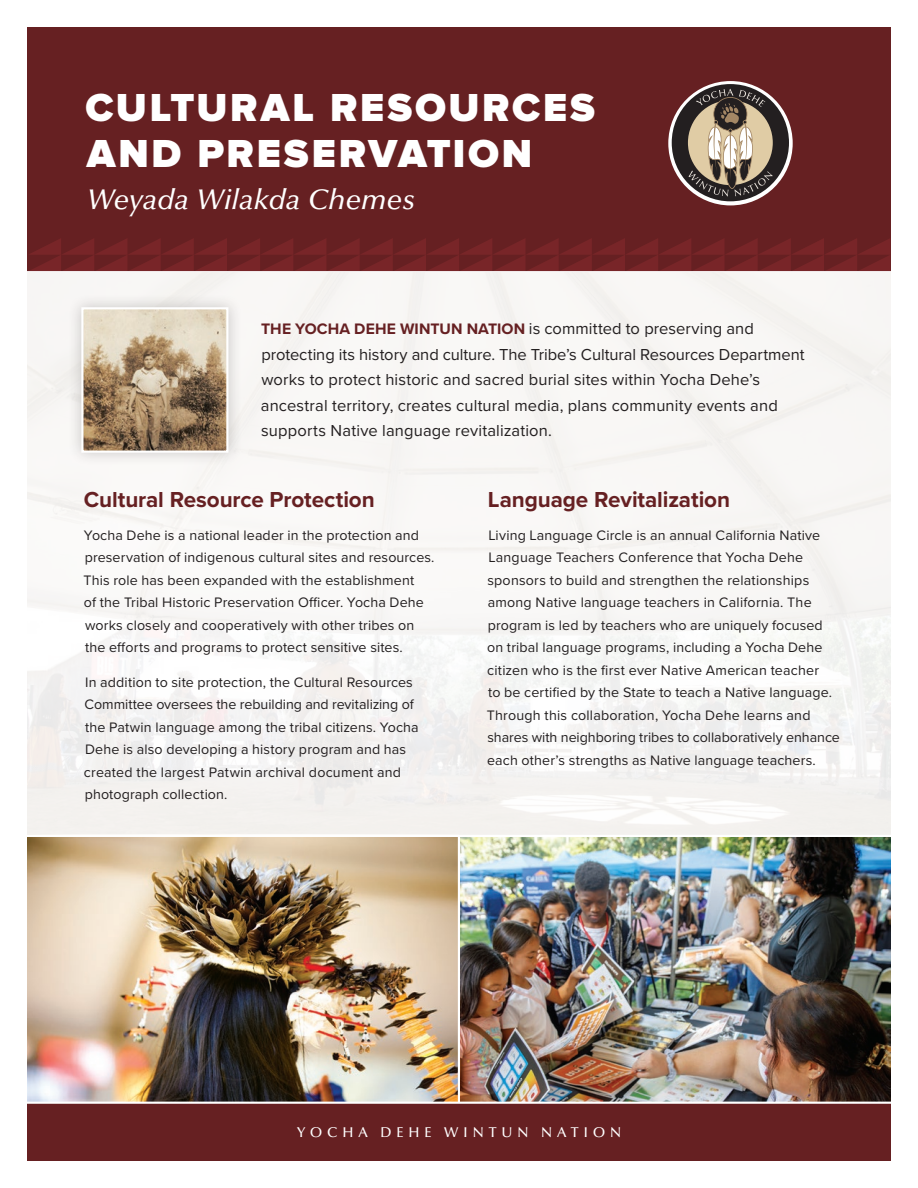
<style>
.page{position:relative;width:918px;height:1188px;background:#fff}
.page>*{position:absolute;margin:0;border:0;box-sizing:border-box;transform-origin:0 0}
.t1{font:900 40.5px/46.5px "Proxima Nova";letter-spacing:.065em;color:#fff}
.t2{font:italic 500 28.5px "Optima LT Std";letter-spacing:-.005em;color:#fff}
.t3{font:700 22.5px "Proxima Nova";letter-spacing:-.005em;color:#662022}
.t4{font:16.5px/25.5px "Proxima Nova";letter-spacing:.005em;color:#231f20}
.t5{font:14.25px/22.5px "Proxima Nova";letter-spacing:.01em;color:#231f20}
.t6{font:500 14.25px "Optima LT Std";letter-spacing:.335em;color:#fff}
.s1{font-weight:700;font-size:15.75px;color:#662022}
</style>
<div class="page">
<img style="left:27px;top:837px;width:431px;height:265px">
<img style="left:460px;top:837px;width:431px;height:265px">
<div style="left:27px;top:1104px;width:864px;height:57px;background:#662022"></div>
<div style="left:27px;top:27px;width:864px;height:245px;background:#662022"></div>
<svg style="left:29px;top:238px;width:861px;height:33px"></svg>
<div style="left:27px;top:272px;width:864px;height:565px;background:#f8f6f5"></div>
<div style="left:67px;top:293px;width:175px;height:174px;background:#231f20;opacity:.23"></div>
<img style="left:84px;top:310px;width:141px;height:140px">
<div style="left:81px;top:307px;width:147px;height:146px;border:2px solid #fff"></div>
<svg style="left:668px;top:81px;width:125px;height:124px"></svg>
<svg style="left:672px;top:84px;width:117px;height:117px;background:#7d6b61"></svg>
<h1 class="t1" style="left:85px;top:86px;width:511px">CULTURAL RESOURCES<br>AND PRESERVATION</h1>
<h2 class="t2" style="left:87px;top:183px;width:330px">Weyada Wilakda Chemes</h2>
<p class="t4" style="left:261px;top:315px;width:545px"><span class="s1">THE YOCHA DEHE WINTUN NATION</span> is committed to preserving and protecting its history and culture. The Tribe’s Cultural Resources Department works to protect historic and sacred burial sites within Yocha Dehe’s ancestral territory, creates cultural media, plans community events and supports Native language revitalization.</p>
<h3 class="t3" style="left:84px;top:483px;width:292px">Cultural Resource Protection</h3>
<p class="t5" style="left:84px;top:523px;width:352px">Yocha Dehe is a national leader in the protection and preservation of indigenous cultural sites and resources.<br>This role has been expanded with the establishment<br>of the Tribal Historic Preservation Officer. Yocha Dehe works closely and cooperatively with other tribes on the efforts and programs to protect sensitive sites.</p>
<p class="t5" style="left:84px;top:670px;width:336px">In addition to site protection, the Cultural Resources Committee oversees the rebuilding and revitalizing of the Patwin language among the tribal citizens. Yocha Dehe is also developing a history program and has created the largest Patwin archival document and photograph collection.</p>
<h3 class="t3" style="left:488px;top:483px;width:244px">Language Revitalization</h3>
<p class="t5" style="left:487px;top:523px;width:355px">Living Language Circle is an annual California Native Language Teachers Conference that Yocha Dehe sponsors to build and strengthen the relationships among Native language teachers in California. The program is led by teachers who are uniquely focused on tribal language programs, including a Yocha Dehe citizen who is the first ever Native American teacher<br>to be certified by the State to teach a Native language.<br>Through this collaboration, Yocha Dehe learns and shares with neighboring tribes to collaboratively enhance each other’s strengths as Native language teachers.</p>
<p class="t6" style="left:297px;top:1125px;width:326px">YOCHA DEHE WINTUN NATION</p>
</div>
